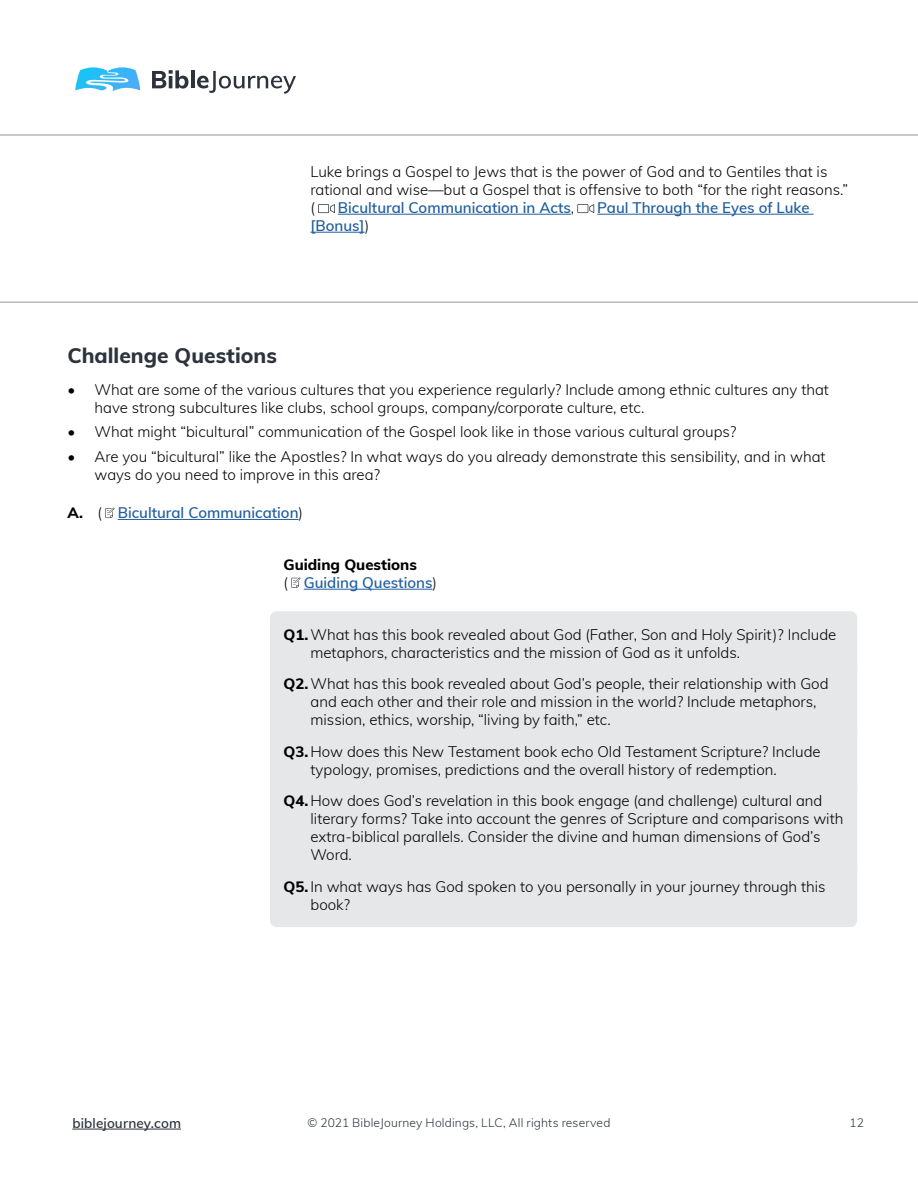
<style>
.page{position:relative;width:918px;height:1188px;background:#fff}
.page>*{position:absolute;margin:0;border:0;box-sizing:border-box;transform-origin:0 0}
.t1{font:800 21px "Muli";color:#2d323c}
.t2{font:300 15px/18px "Muli";color:#000}
.t3{font:600 15px "Muli";color:#215e9e}
.t4{font:800 15px/18px "Muli";color:#000}
.t5{font:600 13.5px "Muli";letter-spacing:.01em;color:#2d323c}
.t6{font:300 12px "Muli";letter-spacing:.015em;color:#2d323c}
.s1{font-weight:300;color:#000}
.s2{font-weight:800;color:#000}
.s3{font-weight:300}
.s4{font-weight:600;color:#215e9e}
.s5{font-weight:800}
</style>
<div class="page">
<svg style="left:0;top:70px;width:918px;height:65px"></svg>
<svg style="left:152px;top:70px;width:37px;height:19px"></svg>
<hr style="left:191px;top:70px;width:4px;height:18px;background:#2d323c">
<svg style="left:197px;top:71px;width:99px;height:23px"></svg>
<svg style="left:75px;top:67px;width:65px;height:24px"></svg>
<hr style="left:72px;top:1129px;width:109px;height:1px;background:#2d323c">
<hr style="left:338px;top:214px;width:233px;height:1px;background:#215e9e">
<hr style="left:597px;top:214px;width:217px;height:1px;background:#215e9e">
<hr style="left:310px;top:232px;width:55px;height:1px;background:#215e9e">
<hr style="left:0;top:302px;width:918px;height:1px;background:#939598">
<hr style="left:118px;top:519px;width:181px;height:1px;background:#215e9e">
<hr style="left:304px;top:589px;width:129px;height:1px;background:#215e9e">
<div style="left:270px;top:611px;width:587px;height:64px;background:#e6e7e8;border-radius:7px"></div>
<div style="left:270px;top:661px;width:587px;height:82px;background:#e6e7e8;border-radius:7px"></div>
<div style="left:270px;top:728px;width:587px;height:64px;background:#e6e7e8;border-radius:7px"></div>
<div style="left:270px;top:778px;width:587px;height:100px;background:#e6e7e8;border-radius:7px"></div>
<div style="left:270px;top:863px;width:587px;height:64px;background:#e6e7e8;border-radius:7px"></div>
<svg style="left:318px;top:204px;width:17px;height:9px"></svg>
<svg style="left:577px;top:204px;width:17px;height:9px"></svg>
<svg style="left:105px;top:508px;width:10px;height:10px"></svg>
<svg style="left:291px;top:577px;width:10px;height:11px"></svg>
<p class="t2" style="left:310px;top:162px;width:539px">Luke brings a Gospel to Jews that is the power of God and to Gentiles that is rational and wise—but a Gospel that is offensive to both “for the right reasons.” (</p>
<p class="t3" style="left:338px;top:197px;width:238px">Bicultural Communication in Acts<span class="s1">,</span></p>
<p class="t3" style="left:597px;top:197px;width:214px">Paul Through the Eyes of Luke</p>
<p class="t3" style="left:311px;top:215px;width:60px">[Bonus]<span class="s1">)</span></p>
<h1 class="t1" style="left:68px;top:340px;width:211px">Challenge Questions</h1>
<p class="t2" style="left:94px;top:379px;width:736px;text-indent:-27px">• What are some of the various cultures that you experience regularly? Include among ethnic cultures any that have strong subcultures like clubs, school groups, company/corporate culture, etc.</p>
<p class="t2" style="left:68px;top:422px;width:671px">• What might “bicultural” communication of the Gospel look like in those various cultural groups?</p>
<p class="t2" style="left:94px;top:447px;width:733px;text-indent:-27px">• Are you “bicultural” like the Apostles? In what ways do you already demonstrate this sensibility, and in what ways do you need to improve in this area?</p>
<p class="t3" style="left:68px;top:502px;width:237px"><span class="s2">A.</span> <span class="s1">(</span> Bicultural Communication<span class="s1">)</span></p>
<p class="t4" style="left:284px;top:555px;width:155px">Guiding Questions<br><span class="s3">(</span> <span class="s4">Guiding Questions</span><span class="s3">)</span></p>
<p class="t2" style="left:311px;top:625px;width:527px;text-indent:-27px"><span class="s5">Q1.</span>What has this book revealed about God (Father, Son and Holy Spirit)? Include metaphors, characteristics and the mission of God as it unfolds.</p>
<p class="t2" style="left:311px;top:674px;width:520px;text-indent:-27px"><span class="s5">Q2.</span>What has this book revealed about God’s people, their relationship with God and each other and their role and mission in the world? Include metaphors, mission, ethics, worship, “living by faith,” etc.</p>
<p class="t2" style="left:311px;top:742px;width:512px;text-indent:-27px"><span class="s5">Q3.</span>How does this New Testament book echo Old Testament Scripture? Include typology, promises, predictions and the overall history of redemption.</p>
<p class="t2" style="left:311px;top:791px;width:534px;text-indent:-27px"><span class="s5">Q4.</span>How does God’s revelation in this book engage (and challenge) cultural and literary forms? Take into account the genres of Scripture and comparisons with extra-biblical parallels. Consider the divine and human dimensions of God’s Word.</p>
<p class="t2" style="left:311px;top:877px;width:517px;text-indent:-27px"><span class="s5">Q5.</span> In what ways has God spoken to you personally in your journey through this book?</p>
<p class="t5" style="left:72px;top:1113px;width:110px">biblejourney.com</p>
<p class="t6" style="left:308px;top:1114px;width:304px">© 2021 BibleJourney Holdings, LLC, All rights reserved</p>
<p class="t6" style="left:850px;top:1114px;width:16px">12</p>
</div>
